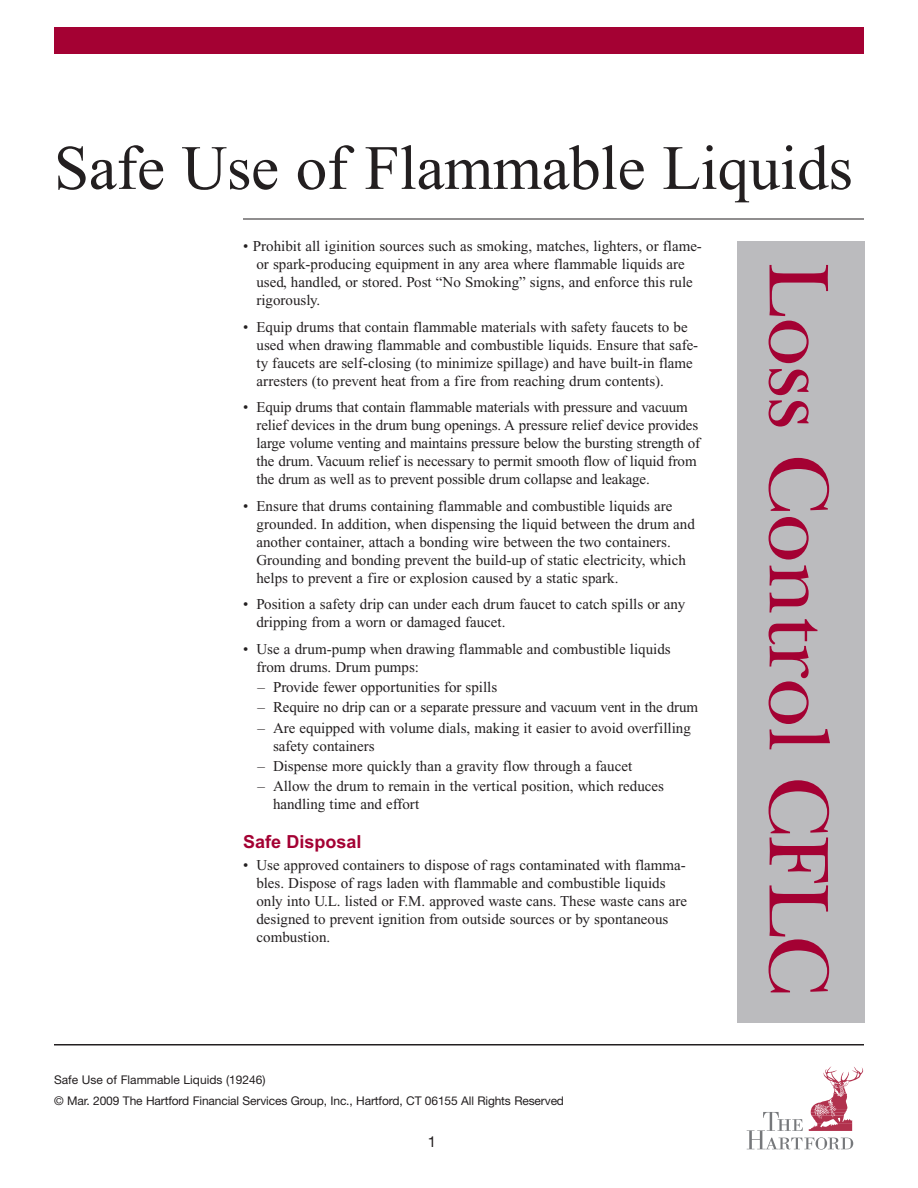
<style>
.page{position:relative;width:918px;height:1188px;background:#fff}
.page>*{position:absolute;margin:0;border:0;box-sizing:border-box;transform-origin:0 0}
.t1{font:88.5px "New Baskerville";letter-spacing:-.005em;color:#a40133}
.t2{font:63px "Times New Roman";letter-spacing:-.005em;color:#231f20}
.t3{font:700 18px "Arial";color:#a40133}
.t4{font:15px/18px "Times New Roman";color:#231f20}
.t5{font:15px "Helvetica Neue";color:#231f20}
.t6{font:12px/21px "Helvetica Neue";letter-spacing:-.01em;color:#231f20}
</style>
<div class="page">
<hr style="left:54px;top:1044px;width:810px;height:2px;background:#231f20">
<svg style="left:747px;top:1067px;width:117px;height:83px"></svg>
<div style="left:54px;top:27px;width:810px;height:27px;background:#a40133"></div>
<hr style="left:243px;top:219px;width:621px;height:1px;background:#231f20">
<div style="left:737px;top:241px;width:127px;height:782px;background:#bbbbbe"></div>
<h2 class="t2" style="left:54px;top:145px;width:800px">Safe Use of Flammable Liquids</h2>
<p class="t4" style="left:256px;top:238px;width:447px;text-indent:-14px">• Prohibit all iginition sources such as smoking, matches, lighters, or flame&shy;or spark-producing equipment in any area where flammable liquids are used, handled, or stored. Post “No Smoking” signs, and enforce this rule rigorously.</p>
<p class="t4" style="left:256px;top:319px;width:443px;text-indent:-14px">• Equip drums that contain flammable materials with safety faucets to be used when drawing flammable and combustible liquids. Ensure that safe&shy;ty faucets are self-closing (to minimize spillage) and have built-in flame arresters (to prevent heat from a fire from reaching drum contents).</p>
<p class="t4" style="left:256px;top:400px;width:445px;text-indent:-14px">• Equip drums that contain flammable materials with pressure and vacuum relief devices in the drum bung openings. A pressure relief device provides large volume venting and maintains pressure below the bursting strength of the drum. Vacuum relief is necessary to permit smooth flow of liquid from the drum as well as to prevent possible drum collapse and leakage.</p>
<p class="t4" style="left:256px;top:498px;width:440px;text-indent:-14px">• Ensure that drums containing flammable and combustible liquids are grounded. In addition, when dispensing the liquid between the drum and another container, attach a bonding wire between the two containers.<br>Grounding and bonding prevent the build-up of static electricity, which helps to prevent a fire or explosion caused by a static spark.</p>
<p class="t4" style="left:256px;top:597px;width:430px;text-indent:-14px">• Position a safety drip can under each drum faucet to catch spills or any dripping from a worn or damaged faucet.</p>
<p class="t4" style="left:256px;top:641px;width:416px;text-indent:-14px">• Use a drum-pump when drawing flammable and combustible liquids from drums. Drum pumps:</p>
<p class="t4" style="left:257px;top:680px;width:241px">– Provide fewer opportunities for spills</p>
<p class="t4" style="left:257px;top:700px;width:442px">– Require no drip can or a separate pressure and vacuum vent in the drum</p>
<p class="t4" style="left:273px;top:720px;width:419px;text-indent:-16px">– Are equipped with volume dials, making it easier to avoid overfilling safety containers</p>
<p class="t4" style="left:257px;top:758px;width:376px">– Dispense more quickly than a gravity flow through a faucet</p>
<p class="t4" style="left:273px;top:778px;width:393px;text-indent:-16px">– Allow the drum to remain in the vertical position, which reduces handling time and effort</p>
<p class="t3" style="left:243px;top:835px;width:120px">Safe Disposal</p>
<p class="t4" style="left:256px;top:858px;width:432px;text-indent:-14px">• Use approved containers to dispose of rags contaminated with flamma&shy;bles. Dispose of rags laden with flammable and combustible liquids only into U.L. listed or F.M. approved waste cans. These waste cans are designed to prevent ignition from outside sources or by spontaneous combustion.</p>
<h1 class="t1" style="left:830px;top:263px;width:734px;rotate:90deg">Loss Control CFLC</h1>
<p class="t6" style="left:54px;top:1071px;width:512px">Safe Use of Flammable Liquids (19246)<br>© Mar. 2009 The Hartford Financial Services Group, Inc., Hartford, CT 06155 All Rights Reserved</p>
<p class="t5" style="left:428px;top:1137px;width:10px">1</p>
</div>
